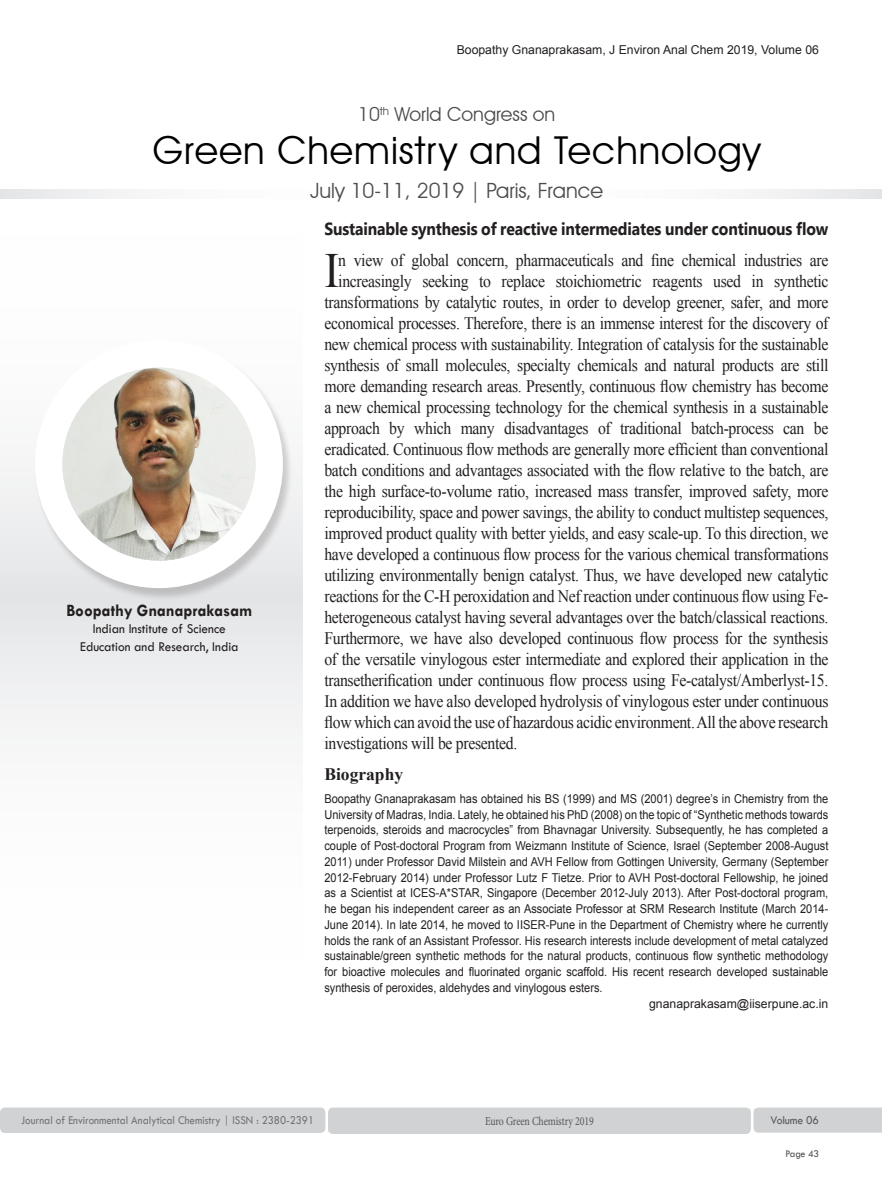
<style>
.page{position:relative;width:882px;height:1197px;background:#fff}
.page>*{position:absolute;margin:0;border:0;box-sizing:border-box;transform-origin:0 0}
.Bio_Heading{font:49.18px "Times New Roman";color:#231f20;scale:.9 1}
.t1{font:38.5px "Avant Garde IT Cby BT";letter-spacing:.025em;color:#000}
.t2{font:21px "Avant Garde IT Cby BT";color:#4b4c4d}
.t3{font:19.25px "Avant Garde IT Cby BT";color:#4b4c4d}
.Bio_Heading-2{font:17.5px "Times New Roman";letter-spacing:-.02em;color:#231f20;scale:.9 1}
.t4{font:700 17.5px "Microsoft Tai Le";letter-spacing:-.01em;color:#231f20;scale:.9 1}
.Name{font:700 17.5px "Tw Cen";color:#231f20;scale:.95 1}
.Bio_Heading-3{font:700 17.5px "Times New Roman";color:#231f20}
.Name-2{font:14px "Tw Cen";color:#231f20;scale:.95 1}
.Biography{font:12.25px/15.8px "Arial";color:#231f20;text-align:justify;scale:.9 1}
.Biography-2{font:12.25px "Arial";color:#231f20}
.t5{font:12.25px "Tw Cen";color:#717275;scale:.9 1}
.t6{font:12.25px "Minion Pro";letter-spacing:-.01em;color:#57585a;scale:.81 1}
.t7{font:12.25px "Tw Cen";letter-spacing:-.01em;color:#57585a;scale:.95 1}
.t8{font:10.5px "Tw Cen";letter-spacing:-.02em;color:#4b4c4d;scale:.95 1}
</style>
<div class="page">
<div style="left:0;top:1108px;width:325px;height:25px;background:#d1d2d4;border-radius:5px"></div>
<div style="left:328px;top:1108px;width:423px;height:26px;background:#d1d2d4;border-radius:5px"></div>
<svg style="left:0;top:189px;width:882px;height:9px"></svg>
<div style="left:0;top:597px;width:302px;height:393px;background:linear-gradient(to bottom,#e9eaeb,#fff)"></div>
<div style="left:0;top:205px;width:302px;height:392px;background:linear-gradient(to bottom,#fff,#e9eaeb)"></div>
<div style="left:753px;top:1108px;width:129px;height:25px;background:#d1d2d4"></div>
<div style="left:34px;top:341px;width:260px;height:260px;background:#231f20;opacity:.2"></div>
<div style="left:35px;top:340px;width:248px;height:248px;background:#fff;border-radius:50%"></div>
<img style="left:62px;top:368px;width:194px;height:193px;border-radius:97px">
<p class="Biography-2" style="left:457px;top:42px;width:364px">Boopathy Gnanaprakasam, J Environ Anal Chem 2019, Volume 06</p>
<p class="t3" style="left:358px;top:103px;width:199px">10<sup>th</sup> World Congress on</p>
<h2 class="t1" style="left:153px;top:127px;width:609px">Green Chemistry and Technology</h2>
<p class="Name" style="left:66px;top:600px;width:197px">Boopathy Gnanaprakasam</p>
<p class="Name-2" style="left:93px;top:620px;width:141px">Indian Institute of Science</p>
<p class="Name-2" style="left:80px;top:638px;width:168px">Education and Research, India</p>
<p class="t2" style="left:310px;top:178px;width:295px">July 10-11, 2019 | Paris, France</p>
<p class="t4" style="left:324px;top:219px;width:561px">Sustainable synthesis of reactive intermediates under continuous flow</p>
<p class="Bio_Heading" style="left:324px;top:237px;width:18px">I</p>
<p class="Bio_Heading-2" style="left:338px;top:248px;width:546px">n view of global concern, pharmaceuticals and fine chemical industries are</p>
<p class="Bio_Heading-2" style="left:338px;top:269px;width:546px">increasingly seeking to replace stoichiometric reagents used in synthetic</p>
<p class="Bio_Heading-2" style="left:324px;top:290px;width:562px">transformations by catalytic routes, in order to develop greener, safer, and more</p>
<p class="Bio_Heading-2" style="left:324px;top:311px;width:562px">economical processes. Therefore, there is an immense interest for the discovery of</p>
<p class="Bio_Heading-2" style="left:324px;top:332px;width:562px">new chemical process with sustainability. Integration of catalysis for the sustainable</p>
<p class="Bio_Heading-2" style="left:324px;top:353px;width:562px">synthesis of small molecules, specialty chemicals and natural products are still</p>
<p class="Bio_Heading-2" style="left:324px;top:374px;width:562px">more demanding research areas. Presently, continuous flow chemistry has become</p>
<p class="Bio_Heading-2" style="left:324px;top:395px;width:562px">a new chemical processing technology for the chemical synthesis in a sustainable</p>
<p class="Bio_Heading-2" style="left:324px;top:416px;width:562px">approach by which many disadvantages of traditional batch-process can be</p>
<p class="Bio_Heading-2" style="left:324px;top:437px;width:562px">eradicated. Continuous flow methods are generally more efficient than conventional</p>
<p class="Bio_Heading-2" style="left:324px;top:458px;width:562px">batch conditions and advantages associated with the flow relative to the batch, are</p>
<p class="Bio_Heading-2" style="left:324px;top:479px;width:562px">the high surface-to-volume ratio, increased mass transfer, improved safety, more</p>
<p class="Bio_Heading-2" style="left:324px;top:500px;width:562px">reproducibility, space and power savings, the ability to conduct multistep sequences,</p>
<p class="Bio_Heading-2" style="left:324px;top:521px;width:562px">improved product quality with better yields, and easy scale-up. To this direction, we</p>
<p class="Bio_Heading-2" style="left:324px;top:542px;width:562px">have developed a continuous flow process for the various chemical transformations</p>
<p class="Bio_Heading-2" style="left:324px;top:563px;width:562px">utilizing environmentally benign catalyst. Thus, we have developed new catalytic</p>
<p class="Bio_Heading-2" style="left:324px;top:584px;width:562px">reactions for the C-H peroxidation and Nef reaction under continuous flow using Fe-</p>
<p class="Bio_Heading-2" style="left:324px;top:605px;width:562px">heterogeneous catalyst having several advantages over the batch/classical reactions.</p>
<p class="Bio_Heading-2" style="left:324px;top:626px;width:562px">Furthermore, we have also developed continuous flow process for the synthesis</p>
<p class="Bio_Heading-2" style="left:324px;top:647px;width:562px">of the versatile vinylogous ester intermediate and explored their application in the</p>
<p class="Bio_Heading-2" style="left:324px;top:668px;width:562px">transetherification under continuous flow process using Fe-catalyst/Amberlyst-15.</p>
<p class="Bio_Heading-2" style="left:324px;top:689px;width:562px">In addition we have also developed hydrolysis of vinylogous ester under continuous</p>
<p class="Bio_Heading-2" style="left:324px;top:710px;width:562px">flow which can avoid the use of hazardous acidic environment. All the above research</p>
<p class="Bio_Heading-2" style="left:324px;top:731px;width:216px">investigations will be presented.</p>
<p class="Bio_Heading-3" style="left:324px;top:762px;width:80px">Biography</p>
<p class="Biography" style="left:324px;top:791px;width:561px">Boopathy Gnanaprakasam has obtained his BS (1999) and MS (2001) degree’s in Chemistry from the University of Madras, India. Lately, he obtained his PhD (2008) on the topic of “Synthetic methods towards terpenoids, steroids and macrocycles” from Bhavnagar University. Subsequently, he has completed a couple of Post-doctoral Program from Weizmann Institute of Science, Israel (September 2008-August 2011) under Professor David Milstein and AVH Fellow from Gottingen University, Germany (September 2012-February 2014) under Professor Lutz F Tietze. Prior to AVH Post-doctoral Fellowship, he joined as a Scientist at ICES-A*STAR, Singapore (December 2012-July 2013). After Post-doctoral program, he began his independent career as an Associate Professor at SRM Research Institute (March 2014- June 2014). In late 2014, he moved to IISER-Pune in the Department of Chemistry where he currently holds the rank of an Assistant Professor. His research interests include development of metal catalyzed sustainable/green synthetic methods for the natural products, continuous flow synthetic methodology for bioactive molecules and fluorinated organic scaffold. His recent research developed sustainable synthesis of peroxides, aldehydes and vinylogous esters.</p>
<p class="Biography-2" style="left:649px;top:995px;width:181px">gnanaprakasam@iiserpune.ac.in</p>
<p class="t5" style="left:21px;top:1113px;width:327px">Journal of Environmental Analytical Chemistry | ISSN : 2380-2391</p>
<p class="t6" style="left:485px;top:1113px;width:136px">Euro Green Chemistry 2019</p>
<p class="t7" style="left:771px;top:1113px;width:53px">Volume 06</p>
<p class="t8" style="left:786px;top:1147px;width:37px">Page 43</p>
</div>
